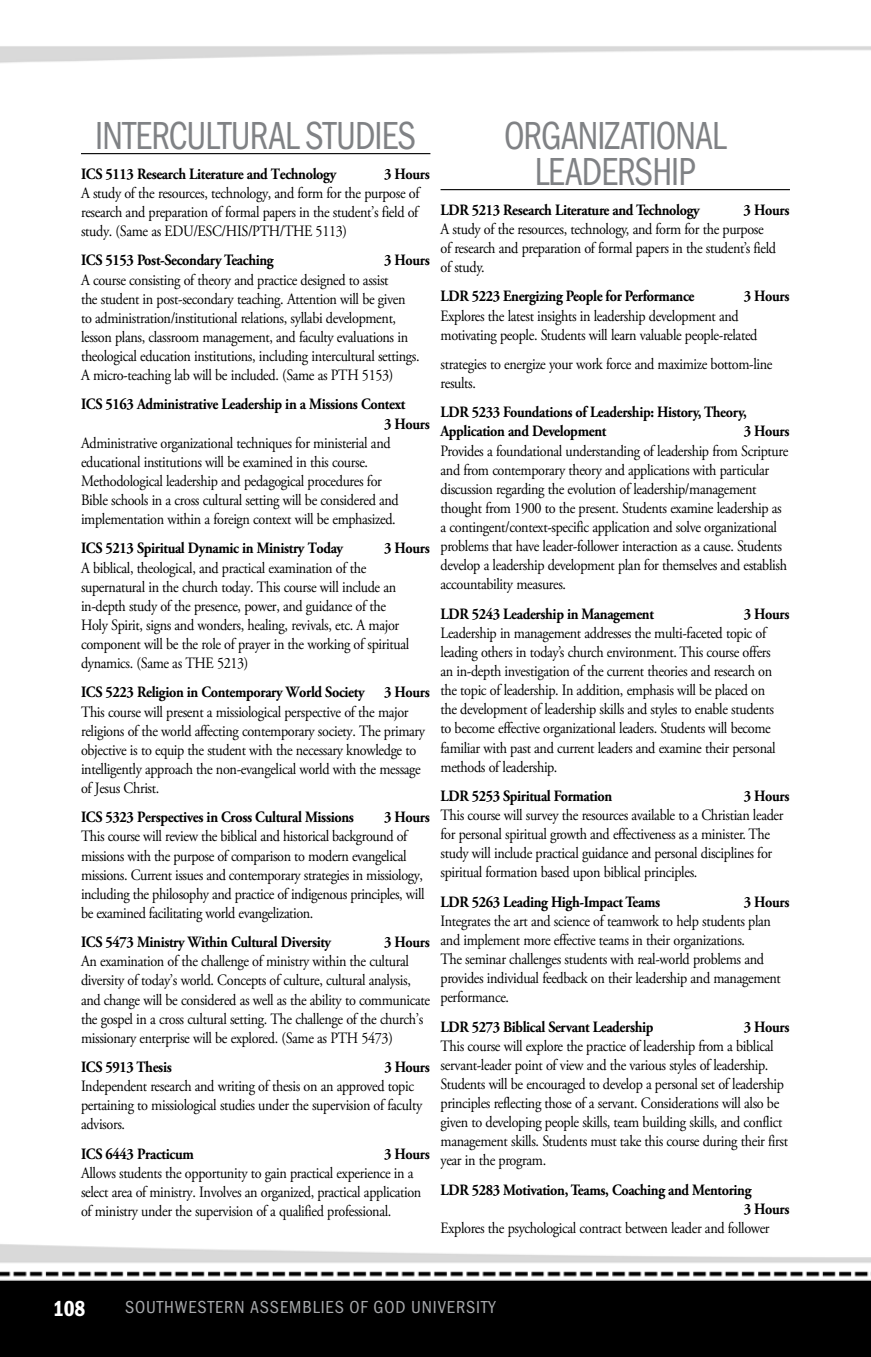
<style>
.page{position:relative;width:871px;height:1357px;background:#fff}
.page>*{position:absolute;margin:0;border:0;box-sizing:border-box;transform-origin:0 0}
.t1{font:40.5px/36px "Franklin Gothic URW Con Boo";letter-spacing:-.025em;color:#808285;text-align:center;scale:.9 1}
.t2{font:22.5px "Franklin Gothic URW Con Dem";color:#fff;scale:.95 1}
.t3{font:18px "Franklin Gothic URW Con Boo";letter-spacing:.05em;color:#a7a9ac}
.t4{font:15.75px/19.1px "Adobe Garamond Pro";letter-spacing:-.025em;color:#000;scale:.9 1}
.t5{font:700 15.75px/19.1px "Adobe Garamond Pro";letter-spacing:-.025em;color:#000;scale:.9 1}
</style>
<div class="page">
<img style="left:0;top:46px;width:871px;height:1311px">
<hr style="left:81px;top:153px;width:349px;height:1px;background:#000">
<hr style="left:440px;top:189px;width:350px;height:1px;background:#000">
<h1 class="t1" style="left:95px;top:116px;width:358px">INTERCULTURAL STUDIES</h1>
<p class="t5" style="left:81px;top:165px;width:285px">ICS 5113 Research Literature and Technology</p>
<p class="t5" style="left:384px;top:165px;width:52px">3 Hours</p>
<p class="t4" style="left:81px;top:184px;width:378px;text-align:justify">A study of the resources, technology, and form for the purpose of research and preparation of formal papers in the student’s field of study. (Same as EDU/ESC/HIS/PTH/THE 5113)</p>
<p class="t5" style="left:81px;top:251px;width:216px">ICS 5153 Post-Secondary Teaching</p>
<p class="t5" style="left:384px;top:251px;width:52px">3 Hours</p>
<p class="t4" style="left:81px;top:271px;width:378px">A course consisting of theory and practice designed to assist<br>the student in post-secondary teaching. Attention will be given to administration/institutional relations, syllabi development, lesson plans, classroom management, and faculty evaluations in theological education institutions, including intercultural settings.<br>A micro-teaching lab will be included. (Same as PTH 5153)</p>
<p class="t5" style="left:384px;top:395px;width:52px;text-indent:-303px">ICS 5163 Administrative Leadership in a Missions Context<br>3 Hours</p>
<p class="t4" style="left:81px;top:434px;width:354px">Administrative organizational techniques for ministerial and educational institutions will be examined in this course.<br>Methodological leadership and pedagogical procedures for Bible schools in a cross cultural setting will be considered and implementation within a foreign context will be emphasized.</p>
<p class="t5" style="left:81px;top:539px;width:293px">ICS 5213 Spiritual Dynamic in Ministry Today</p>
<p class="t5" style="left:384px;top:539px;width:52px">3 Hours</p>
<p class="t4" style="left:81px;top:558px;width:366px">A biblical, theological, and practical examination of the supernatural in the church today. This course will include an in-depth study of the presence, power, and guidance of the Holy Spirit, signs and wonders, healing, revivals, etc. A major component will be the role of prayer in the working of spiritual dynamics. (Same as THE 5213)</p>
<p class="t5" style="left:81px;top:683px;width:389px">ICS 5223 Religion in Contemporary World Society 3 Hours</p>
<p class="t4" style="left:81px;top:702px;width:384px">This course will present a missiological perspective of the major religions of the world affecting contemporary society. The primary objective is to equip the student with the necessary knowledge to intelligently approach the non-evangelical world with the message of Jesus Christ.</p>
<p class="t5" style="left:81px;top:808px;width:305px">ICS 5323 Perspectives in Cross Cultural Missions</p>
<p class="t5" style="left:384px;top:808px;width:52px">3 Hours</p>
<p class="t4" style="left:81px;top:827px;width:383px">This course will review the biblical and historical background of missions with the purpose of comparison to modern evangelical missions. Current issues and contemporary strategies in missiology, including the philosophy and practice of indigenous principles, will be examined facilitating world evangelization.</p>
<p class="t5" style="left:81px;top:933px;width:280px">ICS 5473 Ministry Within Cultural Diversity</p>
<p class="t5" style="left:384px;top:933px;width:52px">3 Hours</p>
<p class="t4" style="left:81px;top:952px;width:389px">An examination of the challenge of ministry within the cultural diversity of today’s world. Concepts of culture, cultural analysis, and change will be considered as well as the ability to communicate the gospel in a cross cultural setting. The challenge of the church’s missionary enterprise will be explored. (Same as PTH 5473)</p>
<p class="t5" style="left:81px;top:1058px;width:102px">ICS 5913 Thesis</p>
<p class="t5" style="left:384px;top:1058px;width:52px">3 Hours</p>
<p class="t4" style="left:81px;top:1077px;width:380px">Independent research and writing of thesis on an approved topic pertaining to missiological studies under the supervision of faculty advisors.</p>
<p class="t5" style="left:81px;top:1144px;width:127px">ICS 6443 Practicum</p>
<p class="t5" style="left:384px;top:1144px;width:52px">3 Hours</p>
<p class="t4" style="left:81px;top:1164px;width:380px">Allows students the opportunity to gain practical experience in a select area of ministry. Involves an organized, practical application of ministry under the supervision of a qualified professional.</p>
<h1 class="t1" style="left:504px;top:116px;width:249px">ORGANIZATIONAL<br>LEADERSHIP</h1>
<p class="t5" style="left:440px;top:201px;width:289px">LDR 5213 Research Literature and Technology</p>
<p class="t5" style="left:743px;top:201px;width:52px">3 Hours</p>
<p class="t4" style="left:440px;top:220px;width:374px">A study of the resources, technology, and form for the purpose of research and preparation of formal papers in the student’s field of study.</p>
<p class="t5" style="left:440px;top:287px;width:284px">LDR 5223 Energizing People for Performance</p>
<p class="t5" style="left:744px;top:287px;width:52px">3 Hours</p>
<p class="t4" style="left:440px;top:307px;width:354px">Explores the latest insights in leadership development and motivating people. Students will learn valuable people-related</p>
<p class="t4" style="left:440px;top:355px;width:370px">strategies to energize your work force and maximize bottom-line results.</p>
<p class="t5" style="left:440px;top:403px;width:342px">LDR 5233 Foundations of Leadership: History, Theory,<br>Application and Development</p>
<p class="t5" style="left:744px;top:422px;width:52px">3 Hours</p>
<p class="t4" style="left:440px;top:442px;width:388px">Provides a foundational understanding of leadership from Scripture and from contemporary theory and applications with particular discussion regarding the evolution of leadership/management thought from 1900 to the present. Students examine leadership as a contingent/context-specific application and solve organizational problems that have leader-follower interaction as a cause. Students develop a leadership development plan for themselves and establish accountability measures.</p>
<p class="t5" style="left:440px;top:604px;width:239px">LDR 5243 Leadership in Management</p>
<p class="t5" style="left:744px;top:604px;width:52px">3 Hours</p>
<p class="t4" style="left:440px;top:624px;width:374px">Leadership in management addresses the multi-faceted topic of leading others in today’s church environment. This course offers an in-depth investigation of the current theories and research on the topic of leadership. In addition, emphasis will be placed on the development of leadership skills and styles to enable students to become effective organizational leaders. Students will become familiar with past and current leaders and examine their personal methods of leadership.</p>
<p class="t5" style="left:440px;top:787px;width:192px">LDR 5253 Spiritual Formation</p>
<p class="t5" style="left:744px;top:787px;width:52px">3 Hours</p>
<p class="t4" style="left:440px;top:806px;width:383px">This course will survey the resources available to a Christian leader for personal spiritual growth and effectiveness as a minister. The study will include practical guidance and personal disciplines for spiritual formation based upon biblical principles.</p>
<p class="t5" style="left:440px;top:892px;width:246px">LDR 5263 Leading High-Impact Teams</p>
<p class="t5" style="left:744px;top:892px;width:52px">3 Hours</p>
<p class="t4" style="left:440px;top:912px;width:380px">Integrates the art and science of teamwork to help students plan and implement more effective teams in their organizations.<br>The seminar challenges students with real-world problems and provides individual feedback on their leadership and management performance.</p>
<p class="t5" style="left:440px;top:1017px;width:238px">LDR 5273 Biblical Servant Leadership</p>
<p class="t5" style="left:744px;top:1017px;width:52px">3 Hours</p>
<p class="t4" style="left:440px;top:1037px;width:388px">This course will explore the practice of leadership from a biblical servant-leader point of view and the various styles of leadership.<br>Students will be encouraged to develop a personal set of leadership principles reflecting those of a servant. Considerations will also be given to developing people skills, team building skills, and conflict management skills. Students must take this course during their first year in the program.</p>
<p class="t5" style="left:744px;top:1180px;width:52px;text-indent:-303px">LDR 5283 Motivation, Teams, Coaching and Mentoring<br>3 Hours</p>
<p class="t4" style="left:440px;top:1219px;width:367px">Explores the psychological contract between leader and follower</p>
<h2 class="t2" style="left:53px;top:1293px;width:36px">108</h2>
<p class="t3" style="left:125px;top:1296px;width:372px">SOUTHWESTERN ASSEMBLIES OF GOD UNIVERSITY</p>
</div>
